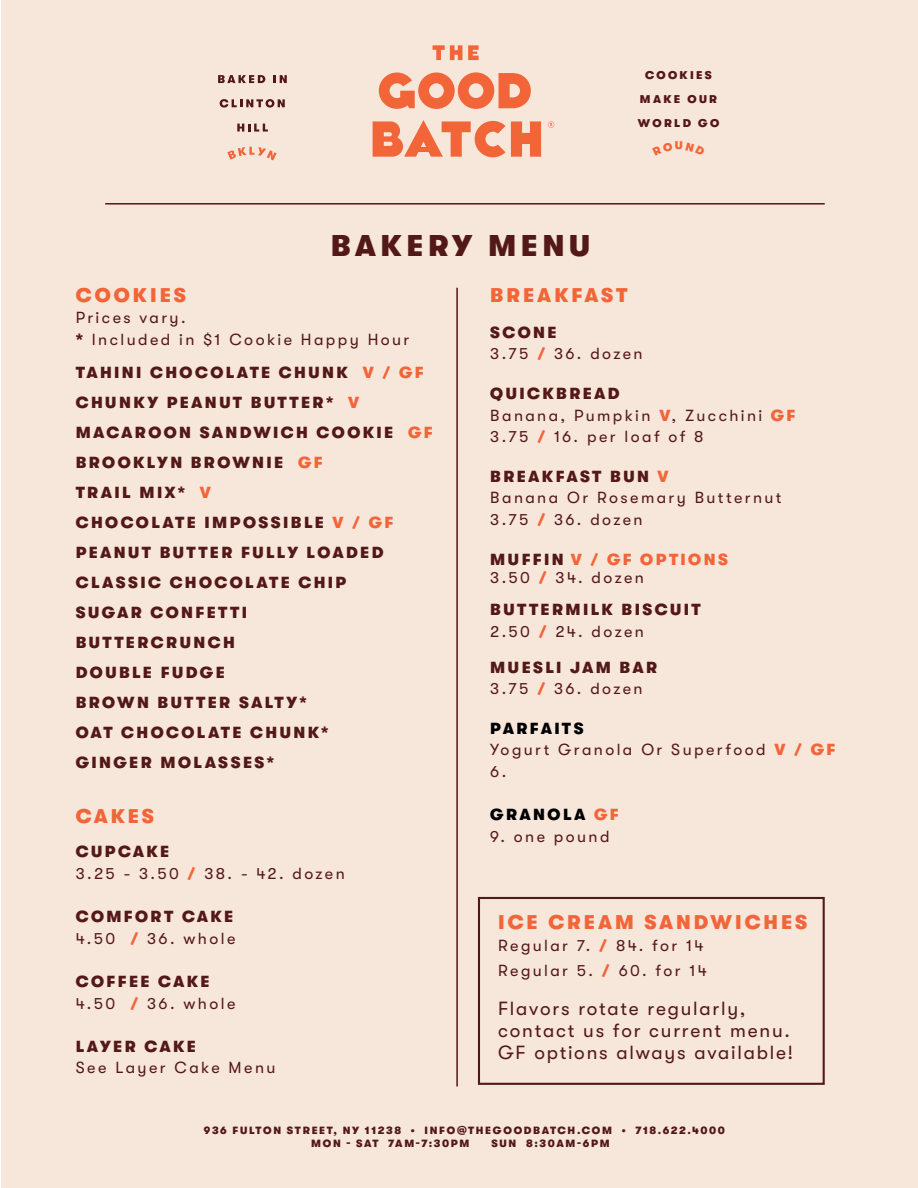
<style>
.page{position:relative;width:918px;height:1188px;background:#fff}
.page>*{position:absolute;margin:0;border:0;box-sizing:border-box;transform-origin:0 0}
.t1{font:900 30px "GT Walsheim Pro";letter-spacing:.15em;color:#531818}
.t2{font:900 19.8px "GT Walsheim Pro";letter-spacing:.15em;color:#f26538}
.t3{font:19.05px/21.6px "GT Walsheim Pro";letter-spacing:.09em;color:#531818}
.t4{font:16.05px/21.6px "GT Walsheim Pro";letter-spacing:.15em;color:#531818}
.t5{font:900 16.05px/30px "GT Walsheim Pro";letter-spacing:.15em;color:#531818}
.t6{font:900 16.05px/18px "GT Walsheim Pro";letter-spacing:.15em;color:#f26538}
.t7{font:900 16.05px "GT Walsheim Pro";letter-spacing:.15em;color:#000}
.t8{font:900 11.25px/24px "GT Walsheim Pro";letter-spacing:.2em;color:#531718;text-align:center}
.t9{font:900 10.5px/12.6px "GT Walsheim Pro";letter-spacing:.16em;color:#531818}
.s1{font-weight:900}
.s2{color:#f26538}
.s3{font-weight:900;color:#f26538}
.s4{color:#531818}
.s5{font-weight:400;color:#531818}
.s6{font-weight:400}
.s7{font-weight:900;color:#000}
</style>
<div class="page">
<div style="left:1px;top:0;width:917px;height:1188px;background:#f7e6da"></div>
<div style="left:478px;top:897px;width:347px;height:188px;border:2px solid #531818"></div>
<svg style="left:218px;top:75px;width:47px;height:8px"></svg>
<svg style="left:274px;top:75px;width:13px;height:8px"></svg>
<svg style="left:220px;top:99px;width:65px;height:9px"></svg>
<svg style="left:237px;top:124px;width:31px;height:8px"></svg>
<svg style="left:227px;top:147px;width:50px;height:13px"></svg>
<svg style="left:548px;top:121px;width:6px;height:7px"></svg>
<svg style="left:433px;top:45px;width:29px;height:15px"></svg>
<svg style="left:468px;top:45px;width:11px;height:15px"></svg>
<svg style="left:379px;top:72px;width:152px;height:37px"></svg>
<svg style="left:373px;top:120px;width:168px;height:37px"></svg>
<hr style="left:105px;top:203px;width:720px;height:2px;background:#531718">
<hr style="left:456px;top:288px;width:2px;height:798px;background:#531718">
<h1 class="t1" style="left:331px;top:229px;width:261px">BAKERY MENU</h1>
<p class="t8" style="left:638px;top:63px;width:83px">COOKIES<br>MAKE OUR<br>WORLD GO</p>
<p class="t2" style="left:76px;top:284px;width:112px">COOKIES</p>
<p class="t4" style="left:76px;top:307px;width:335px">Prices vary.<br><span class="s1">*</span> Included in $1 Cookie Happy Hour</p>
<p class="t5" style="left:76px;top:358px;width:358px">TAHINI CHOCOLATE CHUNK <span class="s2">V / GF<br></span>CHUNKY PEANUT BUTTER* <span class="s2">V<br></span>MACAROON SANDWICH COOKIE <span class="s2">GF<br></span>BROOKLYN BROWNIE <span class="s2">GF<br></span>TRAIL MIX* <span class="s2">V<br></span>CHOCOLATE IMPOSSIBLE <span class="s2">V / GF<br></span>PEANUT BUTTER FULLY LOADED<br>CLASSIC CHOCOLATE CHIP<br>SUGAR CONFETTI<br>BUTTERCRUNCH<br>DOUBLE FUDGE<br>BROWN BUTTER SALTY*<br>OAT CHOCOLATE CHUNK*<br>GINGER MOLASSES*</p>
<p class="t2" style="left:76px;top:805px;width:80px">CAKES</p>
<p class="t4" style="left:76px;top:841px;width:271px"><span class="s1">CUPCAKE<br></span>3.25 - 3.50 <span class="s3">/</span> 38. - 42. dozen</p>
<p class="t4" style="left:76px;top:906px;width:161px"><span class="s1">COMFORT CAKE<br></span>4.50 <span class="s3">/</span> 36. whole</p>
<p class="t4" style="left:76px;top:971px;width:161px"><span class="s1">COFFEE CAKE<br></span>4.50 <span class="s3">/</span> 36. whole</p>
<p class="t5" style="left:76px;top:1031px;width:122px">LAYER CAKE</p>
<p class="t4" style="left:76px;top:1057px;width:201px">See Layer Cake Menu</p>
<p class="t2" style="left:490px;top:284px;width:139px">BREAKFAST</p>
<p class="t4" style="left:490px;top:322px;width:154px"><span class="s1">SCONE<br></span>3.75 <span class="s3">/</span> 36. dozen</p>
<p class="t4" style="left:490px;top:383px;width:307px"><span class="s1">QUICKBREAD<br></span>Banana, Pumpkin <span class="s3">V</span>, Zucchini <span class="s3">GF<br></span>3.75 <span class="s3">/</span> 16. per loaf of 8</p>
<p class="t4" style="left:490px;top:466px;width:293px"><span class="s1">BREAKFAST BUN</span> <span class="s3">V<br></span>Banana Or Rosemary Butternut<br>3.75 <span class="s3">/</span> 36. dozen</p>
<p class="t6" style="left:490px;top:550px;width:239px"><span class="s4">MUFFIN</span> V / GF OPTIONS<br><span class="s5">3.50</span> / <span class="s5">34. dozen</span></p>
<p class="t5" style="left:490px;top:599px;width:212px;line-height:21.6px">BUTTERMILK BISCUIT<br><span class="s6">2.50</span> <span class="s2">/</span> <span class="s6">24. dozen</span></p>
<p class="t5" style="left:490px;top:656px;width:168px;line-height:21.6px">MUESLI JAM BAR<br><span class="s6">3.75</span> <span class="s2">/</span> <span class="s6">36. dozen</span></p>
<p class="t4" style="left:490px;top:718px;width:347px"><span class="s7">PARFAITS<br></span>Yogurt Granola Or Superfood <span class="s3">V / GF<br></span>6.</p>
<p class="t7" style="left:490px;top:806px;width:130px">GRANOLA <span class="s2">GF</span></p>
<p class="t4" style="left:490px;top:826px;width:121px">9. one pound</p>
<p class="t2" style="left:498px;top:911px;width:310px">ICE CREAM SANDWICHES</p>
<p class="t4" style="left:498px;top:933px;width:210px;line-height:25.3px">Regular 7. <span class="s3">/</span> 84. for 14<br>Regular 5. <span class="s3">/</span> 60. for 14</p>
<p class="t3" style="left:498px;top:998px;width:296px">Flavors rotate regularly, contact us for current menu.<br>GF options always available!</p>
<p class="t9" style="left:311px;top:1124px;width:415px;text-indent:-107px">936 FULTON STREET, NY 11238 • INFO@THEGOODBATCH.COM • 718.622.4000<br>MON - SAT 7AM-7:30PM</p>
<p class="t9" style="left:491px;top:1137px;width:120px">SUN 8:30AM-6PM</p>
</div>
